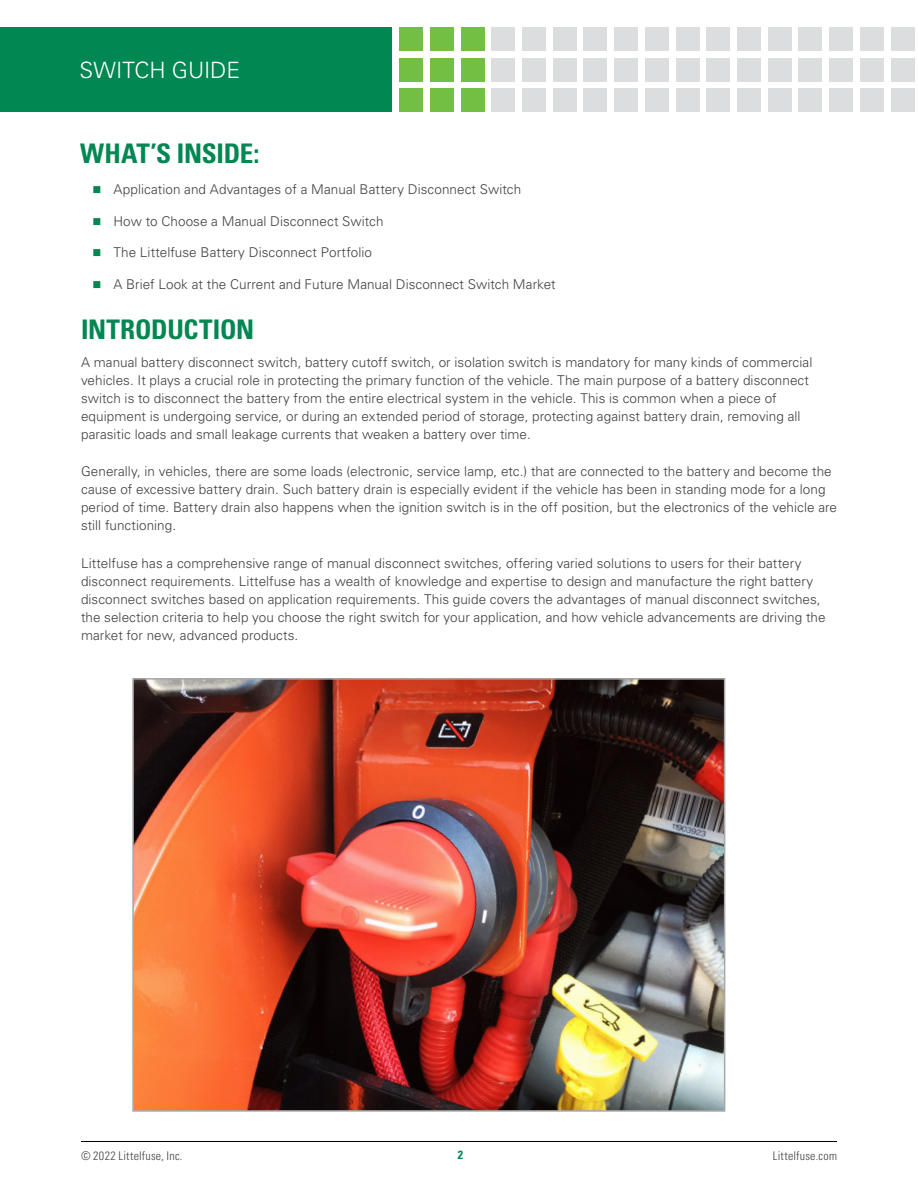
<style>
.page{position:relative;width:918px;height:1188px;background:#fff}
.page>*{position:absolute;margin:0;border:0;box-sizing:border-box;transform-origin:0 0}
.t1{font:700 condensed 27px "Univers LT Std";letter-spacing:-.01em;color:#008752}
.t2{font:300 22.5px "Univers LT Std";letter-spacing:-.005em;color:#fff}
.t3{font:300 13.5px/18px "Univers LT Std";letter-spacing:.005em;color:#414042}
.t4{font:300 condensed 12px "Univers LT Std";letter-spacing:.02em;color:#414042}
.t5{font:700 condensed 12px "Univers LT Std";color:#008752}
</style>
<div class="page">
<hr style="left:81px;top:1141px;width:756px;height:1px;background:#000">
<div style="left:0;top:27px;width:392px;height:85px;background:#008752"></div>
<div style="left:399px;top:27px;width:24px;height:24px;background:#72bf44"></div>
<div style="left:399px;top:58px;width:24px;height:23px;background:#72bf44"></div>
<div style="left:399px;top:88px;width:24px;height:24px;background:#72bf44"></div>
<div style="left:430px;top:27px;width:24px;height:24px;background:#72bf44"></div>
<div style="left:430px;top:58px;width:24px;height:23px;background:#72bf44"></div>
<div style="left:430px;top:88px;width:24px;height:24px;background:#72bf44"></div>
<div style="left:461px;top:27px;width:23px;height:24px;background:#72bf44"></div>
<div style="left:461px;top:58px;width:23px;height:23px;background:#72bf44"></div>
<div style="left:461px;top:88px;width:23px;height:24px;background:#72bf44"></div>
<div style="left:492px;top:27px;width:23px;height:24px;background:#dcddde"></div>
<div style="left:492px;top:58px;width:23px;height:23px;background:#dcddde"></div>
<div style="left:492px;top:88px;width:23px;height:24px;background:#dcddde"></div>
<div style="left:522px;top:27px;width:24px;height:24px;background:#dcddde"></div>
<div style="left:522px;top:58px;width:24px;height:23px;background:#dcddde"></div>
<div style="left:522px;top:88px;width:24px;height:24px;background:#dcddde"></div>
<div style="left:553px;top:27px;width:23px;height:24px;background:#dcddde"></div>
<div style="left:553px;top:58px;width:23px;height:23px;background:#dcddde"></div>
<div style="left:553px;top:88px;width:23px;height:24px;background:#dcddde"></div>
<div style="left:584px;top:27px;width:23px;height:24px;background:#dcddde"></div>
<div style="left:584px;top:58px;width:23px;height:23px;background:#dcddde"></div>
<div style="left:584px;top:88px;width:23px;height:24px;background:#dcddde"></div>
<div style="left:614px;top:27px;width:24px;height:24px;background:#dcddde"></div>
<div style="left:614px;top:58px;width:24px;height:23px;background:#dcddde"></div>
<div style="left:614px;top:88px;width:24px;height:24px;background:#dcddde"></div>
<div style="left:645px;top:27px;width:24px;height:24px;background:#dcddde"></div>
<div style="left:645px;top:58px;width:24px;height:23px;background:#dcddde"></div>
<div style="left:645px;top:88px;width:24px;height:24px;background:#dcddde"></div>
<div style="left:676px;top:27px;width:23px;height:24px;background:#dcddde"></div>
<div style="left:676px;top:58px;width:23px;height:23px;background:#dcddde"></div>
<div style="left:676px;top:88px;width:23px;height:24px;background:#dcddde"></div>
<div style="left:707px;top:27px;width:23px;height:24px;background:#dcddde"></div>
<div style="left:707px;top:58px;width:23px;height:23px;background:#dcddde"></div>
<div style="left:707px;top:88px;width:23px;height:24px;background:#dcddde"></div>
<div style="left:737px;top:27px;width:24px;height:24px;background:#dcddde"></div>
<div style="left:737px;top:58px;width:24px;height:23px;background:#dcddde"></div>
<div style="left:737px;top:88px;width:24px;height:24px;background:#dcddde"></div>
<div style="left:768px;top:27px;width:24px;height:24px;background:#dcddde"></div>
<div style="left:768px;top:58px;width:24px;height:23px;background:#dcddde"></div>
<div style="left:768px;top:88px;width:24px;height:24px;background:#dcddde"></div>
<div style="left:799px;top:27px;width:23px;height:24px;background:#dcddde"></div>
<div style="left:799px;top:58px;width:23px;height:23px;background:#dcddde"></div>
<div style="left:799px;top:88px;width:23px;height:24px;background:#dcddde"></div>
<div style="left:860px;top:27px;width:24px;height:24px;background:#dcddde"></div>
<div style="left:860px;top:58px;width:24px;height:23px;background:#dcddde"></div>
<div style="left:860px;top:88px;width:24px;height:24px;background:#dcddde"></div>
<div style="left:829px;top:27px;width:24px;height:24px;background:#dcddde"></div>
<div style="left:829px;top:58px;width:24px;height:23px;background:#dcddde"></div>
<div style="left:829px;top:88px;width:24px;height:24px;background:#dcddde"></div>
<div style="left:891px;top:27px;width:23px;height:24px;background:#dcddde"></div>
<div style="left:891px;top:58px;width:23px;height:23px;background:#dcddde"></div>
<div style="left:891px;top:88px;width:23px;height:24px;background:#dcddde"></div>
<img style="left:135px;top:681px;width:587px;height:428px">
<div style="left:132px;top:678px;width:593px;height:434px;border:2px solid #a8a8a8"></div>
<h2 class="t2" style="left:80px;top:56px;width:162px">SWITCH GUIDE</h2>
<h1 class="t1" style="left:80px;top:137px;width:181px">WHAT’S INSIDE:</h1>
<p class="t3" style="left:113px;top:181px;width:409px">Application and Advantages of a Manual Battery Disconnect Switch</p>
<p class="t3" style="left:113px;top:212px;width:272px">How to Choose a Manual Disconnect Switch</p>
<p class="t3" style="left:113px;top:244px;width:260px">The Littelfuse Battery Disconnect Portfolio</p>
<p class="t3" style="left:113px;top:275px;width:444px">A Brief Look at the Current and Future Manual Disconnect Switch Market</p>
<h1 class="t1" style="left:81px;top:313px;width:175px">INTRODUCTION</h1>
<p class="t3" style="left:81px;top:353px;width:733px">A manual battery disconnect switch, battery cutoff switch, or isolation switch is mandatory for many kinds of commercial vehicles. It plays a crucial role in protecting the primary function of the vehicle. The main purpose of a battery disconnect switch is to disconnect the battery from the entire electrical system in the vehicle. This is common when a piece of equipment is undergoing service, or during an extended period of storage, protecting against battery drain, removing all parasitic loads and small leakage currents that weaken a battery over time.</p>
<p class="t3" style="left:81px;top:463px;width:758px">Generally, in vehicles, there are some loads (electronic, service lamp, etc.) that are connected to the battery and become the cause of excessive battery drain. Such battery drain is especially evident if the vehicle has been in standing mode for a long period of time. Battery drain also happens when the ignition switch is in the off position, but the electronics of the vehicle are still functioning.</p>
<p class="t3" style="left:81px;top:554px;width:746px">Littelfuse has a comprehensive range of manual disconnect switches, offering varied solutions to users for their battery disconnect requirements. Littelfuse has a wealth of knowledge and expertise to design and manufacture the right battery disconnect switches based on application requirements. This guide covers the advantages of manual disconnect switches, the selection criteria to help you choose the right switch for your application, and how vehicle advancements are driving the market for new, advanced products.</p>
<p class="t4" style="left:81px;top:1149px;width:103px">© 2022 Littelfuse, Inc.</p>
<p class="t5" style="left:458px;top:1148px;width:7px">2</p>
<p class="t4" style="left:773px;top:1149px;width:66px">Littelfuse.com</p>
</div>
